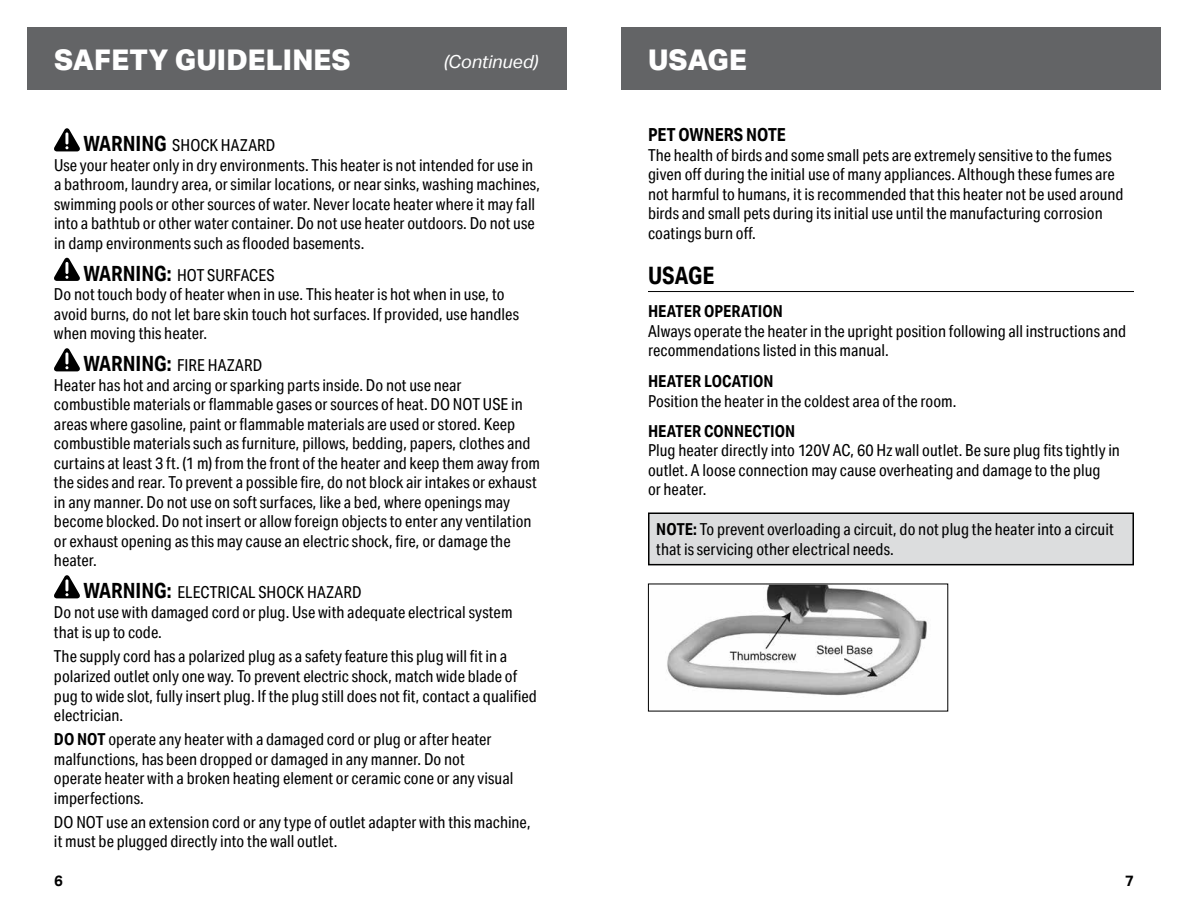
<style>
.page{position:relative;width:1188px;height:918px;background:#fff}
.page>*{position:absolute;margin:0;border:0;box-sizing:border-box;transform-origin:0 0}
.t1{font:800 28.5px "Aktiv Grotesk";letter-spacing:.005em;color:#fff}
.t2{font:700 24px "Aktiv Grotesk Cd";color:#000}
.t3{font:700 18px "Aktiv Grotesk Cd";color:#000}
.t4{font:italic 18px "Aktiv Grotesk";color:#fff}
.t5{font:16.5px/19.5px "Aktiv Grotesk Cd";color:#000}
.t6{font:700 16.5px "Aktiv Grotesk Cd";color:#000}
.t7{font:700 15px "Aktiv Grotesk";color:#000}
.s1{font-weight:700;font-size:21px}
.s2{font-weight:700}
</style>
<div class="page">
<div style="left:621px;top:27px;width:540px;height:63px;background:#636466"></div>
<div style="left:27px;top:27px;width:540px;height:63px;background:#636466"></div>
<svg style="left:54px;top:128px;width:26px;height:23px"></svg>
<svg style="left:54px;top:257px;width:26px;height:24px"></svg>
<svg style="left:54px;top:348px;width:26px;height:23px"></svg>
<svg style="left:54px;top:575px;width:26px;height:23px"></svg>
<hr style="left:648px;top:291px;width:486px;height:1px;background:#000">
<div style="left:649px;top:513px;width:484px;height:52px;background:#dcddde"></div>
<div style="left:648px;top:513px;width:486px;height:52px;border:2px solid #000"></div>
<img style="left:666px;top:586px;width:261px;height:110px">
<h1 class="t1" style="left:54px;top:43px;width:298px">SAFETY GUIDELINES</h1>
<h1 class="t1" style="left:648px;top:43px;width:100px">USAGE</h1>
<h1 class="t1" style="left:54px;top:43px;width:150px">HEADLINE</h1>
<p class="t4" style="left:444px;top:52px;width:96px">(Continued)</p>
<p class="t5" style="left:54px;top:136px;width:488px;text-indent:29px"><span class="s1">WARNING</span> SHOCK HAZARD<br>Use your heater only in dry environments. This heater is not intended for use in a bathroom, laundry area, or similar locations, or near sinks, washing machines, swimming pools or other sources of water. Never locate heater where it may fall into a bathtub or other water container. Do not use heater outdoors. Do not use in damp environments such as flooded basements.</p>
<p class="t5" style="left:54px;top:265px;width:466px;text-indent:29px"><span class="s1">WARNING:</span> HOT SURFACES<br>Do not touch body of heater when in use. This heater is hot when in use, to avoid burns, do not let bare skin touch hot surfaces. If provided, use handles when moving this heater.</p>
<p class="t5" style="left:54px;top:356px;width:488px;text-indent:29px"><span class="s1">WARNING:</span> FIRE HAZARD<br>Heater has hot and arcing or sparking parts inside. Do not use near combustible materials or flammable gases or sources of heat. DO NOT USE in areas where gasoline, paint or flammable materials are used or stored. Keep combustible materials such as furniture, pillows, bedding, papers, clothes and curtains at least 3 ft. (1 m) from the front of the heater and keep them away from the sides and rear. To prevent a possible fire, do not block air intakes or exhaust in any manner. Do not use on soft surfaces, like a bed, where openings may become blocked. Do not insert or allow foreign objects to enter any ventilation or exhaust opening as this may cause an electric shock, fire, or damage the heater.</p>
<p class="t5" style="left:54px;top:583px;width:460px;text-indent:29px"><span class="s1">WARNING:</span> ELECTRICAL SHOCK HAZARD<br>Do not use with damaged cord or plug. Use with adequate electrical system that is up to code.</p>
<p class="t5" style="left:54px;top:646px;width:485px">The supply cord has a polarized plug as a safety feature this plug will fit in a polarized outlet only one way. To prevent electric shock, match wide blade of pug to wide slot, fully insert plug. If the plug still does not fit, contact a qualified electrician.</p>
<p class="t5" style="left:54px;top:730px;width:461px"><span class="s2">DO NOT</span> operate any heater with a damaged cord or plug or after heater malfunctions, has been dropped or damaged in any manner. Do not operate heater with a broken heating element or ceramic cone or any visual imperfections.</p>
<p class="t5" style="left:54px;top:812px;width:478px">DO NOT use an extension cord or any type of outlet adapter with this machine, it must be plugged directly into the wall outlet.</p>
<p class="t3" style="left:648px;top:124px;width:139px">PET OWNERS NOTE</p>
<p class="t5" style="left:648px;top:145px;width:477px">The health of birds and some small pets are extremely sensitive to the fumes given off during the initial use of many appliances. Although these fumes are not harmful to humans, it is recommended that this heater not be used around birds and small pets during its initial use until the manufacturing corrosion coatings burn off.</p>
<h2 class="t2" style="left:648px;top:261px;width:68px">USAGE</h2>
<p class="t6" style="left:648px;top:301px;width:136px">HEATER OPERATION</p>
<p class="t5" style="left:648px;top:321px;width:480px">Always operate the heater in the upright position following all instructions and recommendations listed in this manual.</p>
<p class="t6" style="left:648px;top:371px;width:127px">HEATER LOCATION</p>
<p class="t5" style="left:648px;top:391px;width:310px">Position the heater in the coldest area of the room.</p>
<p class="t6" style="left:648px;top:420px;width:149px">HEATER CONNECTION</p>
<p class="t5" style="left:648px;top:440px;width:474px">Plug heater directly into 120V AC, 60 Hz wall outlet. Be sure plug fits tightly in outlet. A loose connection may cause overheating and damage to the plug<br>or heater.</p>
<p class="t5" style="left:656px;top:519px;width:459px"><span class="s2">NOTE:</span> To prevent overloading a circuit, do not plug the heater into a circuit that is servicing other electrical needs.</p>
<p class="t7" style="left:54px;top:872px;width:10px">6</p>
<p class="t7" style="left:1125px;top:872px;width:10px">7</p>
</div>
